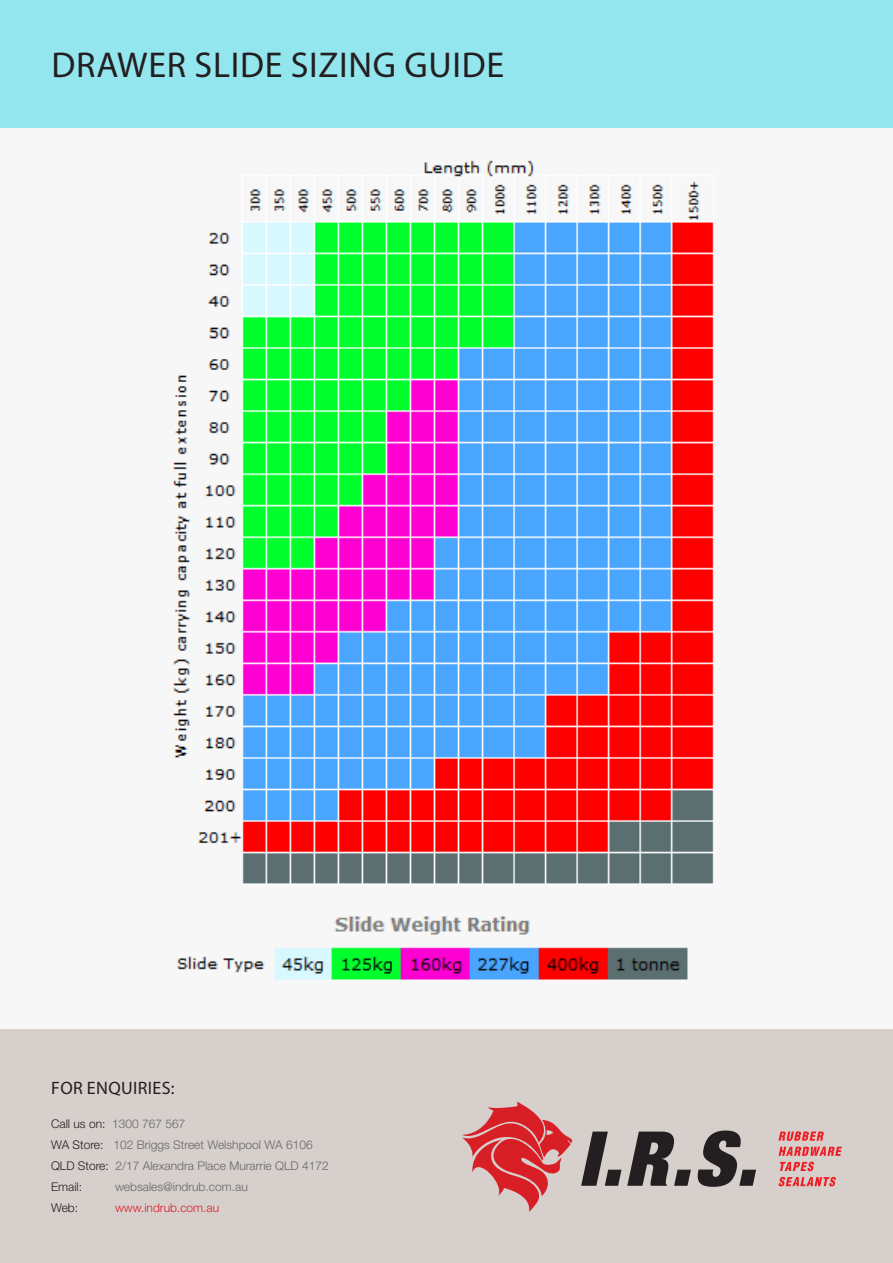
<style>
.page{position:relative;width:893px;height:1263px;background:#fff}
.page>*{position:absolute;margin:0;border:0;box-sizing:border-box;transform-origin:0 0}
.t1{font:36px "Myriad Pro";letter-spacing:.02em;color:#231f20}
.Footer_Heading{font:18px "Myriad Pro";letter-spacing:.02em;color:#231f20}
.t2{font:300 12px "Helvetica Neue LT Std";color:#656767}
.t3{font:300 12px "Helvetica Neue LT Std";color:#d62028}
.t4{font:300 12px "Helvetica Neue LT Std";color:#231f20}
.s1{color:#231f20}
</style>
<div class="page">
<div style="left:0;top:0;width:893px;height:128px;background:#93e6ee"></div>
<div style="left:0;top:129px;width:893px;height:912px;background:#f7f7f7"></div>
<img style="left:172px;top:160px;width:542px;height:820px">
<div style="left:0;top:1029px;width:893px;height:234px;background:#d6cfcc"></div>
<svg style="left:462px;top:1101px;width:111px;height:111px"></svg>
<svg style="left:779px;top:1131px;width:45px;height:10px"></svg>
<svg style="left:779px;top:1147px;width:63px;height:9px"></svg>
<svg style="left:780px;top:1162px;width:34px;height:9px"></svg>
<svg style="left:779px;top:1177px;width:57px;height:9px"></svg>
<svg style="left:581px;top:1131px;width:40px;height:55px"></svg>
<svg style="left:627px;top:1131px;width:64px;height:55px"></svg>
<svg style="left:698px;top:1130px;width:58px;height:57px"></svg>
<h1 class="t1" style="left:51px;top:43px;width:454px">DRAWER SLIDE SIZING GUIDE</h1>
<p class="Footer_Heading" style="left:51px;top:1077px;width:125px">FOR ENQUIRIES:</p>
<p class="t2" style="left:51px;top:1116px;width:136px"><span class="s1">Call us on:</span> 1300 767 567</p>
<p class="t2" style="left:51px;top:1137px;width:263px"><span class="s1">WA Store:</span> 102 Briggs Street Welshpool WA 6106</p>
<p class="t2" style="left:51px;top:1158px;width:279px"><span class="s1">QLD Store:</span> 2/17 Alexandra Place Murarrie QLD 4172</p>
<p class="t4" style="left:51px;top:1179px;width:33px">Email:</p>
<p class="t2" style="left:115px;top:1179px;width:134px">websales@indrub.com.au</p>
<p class="t4" style="left:51px;top:1200px;width:29px">Web:</p>
<p class="t3" style="left:115px;top:1200px;width:106px">www.indrub.com.au</p>
</div>
